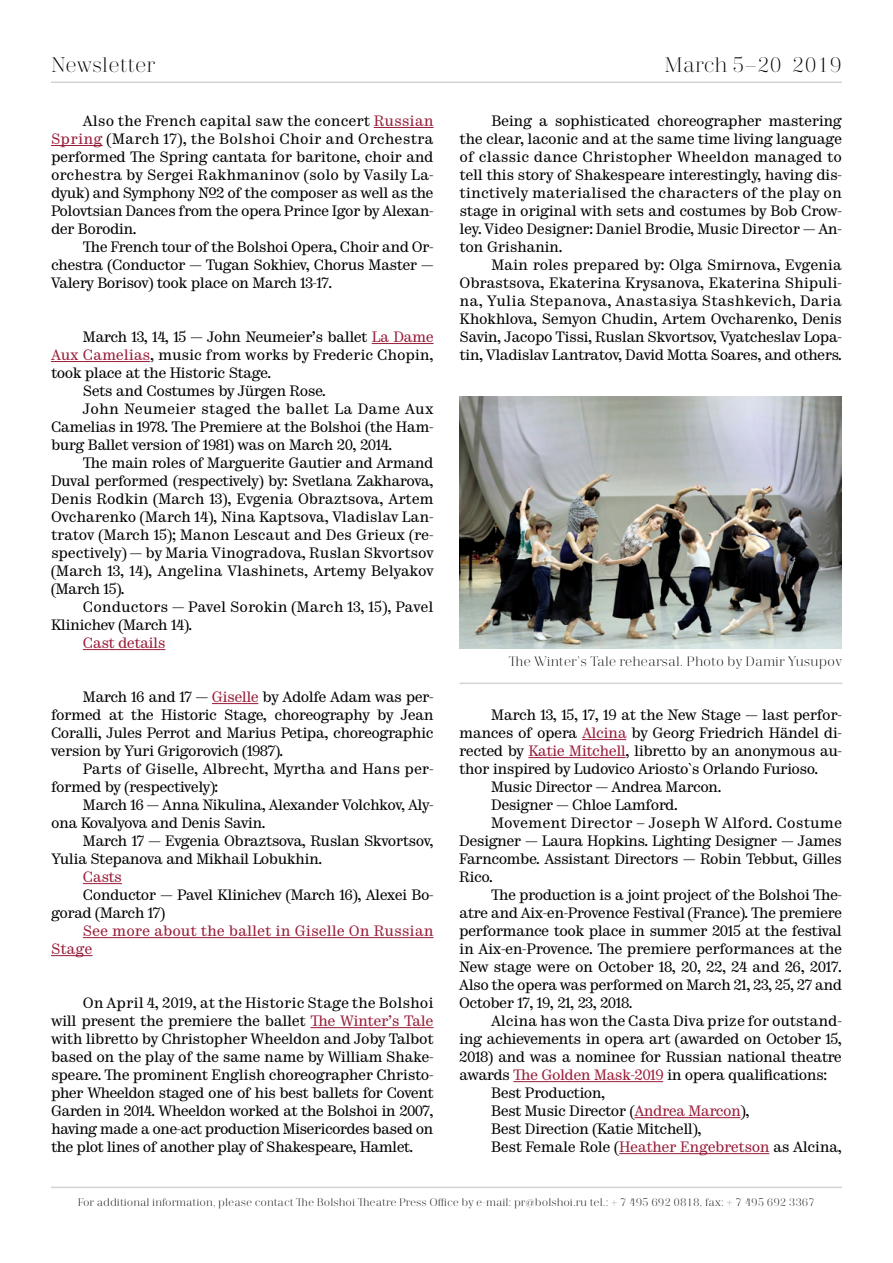
<style>
.page{position:relative;width:893px;height:1263px;background:#fff}
.page>*{position:absolute;margin:0;border:0;box-sizing:border-box;transform-origin:0 0}
.t1{font:300 21px "Trivia Serif";color:#000}
.t2{font:15px/18px "Trivia Serif 10 Demo";letter-spacing:-.035em;color:#000;text-align:justify}
.t3{font:15px/18px "Trivia Serif 10 Demo";letter-spacing:-.01em;color:#000}
.t4{font:15px "Trivia Serif 10 Demo";letter-spacing:.01em;color:#000}
.t5{font:15px/18px "Trivia Serif 10 Demo";color:#981d39}
.t6{font:15px "Trivia Serif 10 Demo";color:#000}
.t7{font:15px "Trivia Serif 10 Demo";letter-spacing:-.035em;color:#981d39}
.t8{font:300 13.5px "Trivia Serif";color:#000}
.t9{font:300 10.95px "Trivia Serif";color:#000}
.s1{color:#981d39}
</style>
<div class="page">
<hr style="left:51px;top:81px;width:791px;height:2px;background:#d1d3d4">
<hr style="left:51px;top:1187px;width:791px;height:1px;background:#d1d3d4">
<hr style="left:374px;top:127px;width:60px;height:1px;background:#981d39">
<hr style="left:51px;top:145px;width:52px;height:1px;background:#981d39">
<hr style="left:372px;top:343px;width:62px;height:1px;background:#981d39">
<hr style="left:51px;top:361px;width:99px;height:1px;background:#981d39">
<hr style="left:83px;top:649px;width:82px;height:1px;background:#981d39">
<hr style="left:212px;top:703px;width:46px;height:1px;background:#981d39">
<hr style="left:83px;top:883px;width:39px;height:1px;background:#981d39">
<hr style="left:83px;top:937px;width:351px;height:1px;background:#981d39">
<hr style="left:51px;top:955px;width:42px;height:1px;background:#981d39">
<hr style="left:310px;top:1027px;width:124px;height:1px;background:#981d39">
<img style="left:460px;top:396px;width:382px;height:252px">
<hr style="left:460px;top:683px;width:382px;height:1px;background:#d1d3d4">
<hr style="left:582px;top:739px;width:44px;height:1px;background:#981d39">
<hr style="left:528px;top:757px;width:98px;height:1px;background:#981d39">
<hr style="left:513px;top:1081px;width:150px;height:1px;background:#981d39">
<hr style="left:634px;top:1117px;width:106px;height:1px;background:#981d39">
<hr style="left:619px;top:1153px;width:150px;height:1px;background:#981d39">
<h1 class="t1" style="left:51px;top:54px;width:106px">Newsletter</h1>
<h1 class="t1" style="left:665px;top:54px;width:179px">March 5–20 2019</h1>
<p class="t2" style="left:51px;top:113px;width:384px;text-indent:32px">Also the French capital saw the concert <span class="s1">Russian Spring</span> (March 17), the Bolshoi Choir and Orchestra performed The Spring cantata for baritone, choir and orchestra by Sergei Rakhmaninov (solo by Vasily La&shy;dyuk) and Symphony №2 of the composer as well as the Polovtsian Dances from the opera Prince Igor by Alexan&shy;der Borodin.</p>
<p class="t2" style="left:51px;top:239px;width:384px;text-indent:32px">The French tour of the Bolshoi Opera, Choir and Or&shy;chestra (Conductor — Tugan Sokhiev, Chorus Master — Valery Borisov) took place on March 13-17.</p>
<p class="t2" style="left:83px;top:329px;width:352px">March 13, 14, 15 — John Neumeier’s ballet <span class="s1">La Dame</span></p>
<p class="t3" style="left:51px;top:347px;width:384px"><span class="s1">Aux Camelias</span>, music from works by Frederic Chopin,</p>
<p class="t2" style="left:51px;top:365px;width:222px">took place at the Historic Stage.</p>
<p class="t2" style="left:83px;top:383px;width:244px">Sets and Costumes by Jürgen Rose.</p>
<p class="t4" style="left:83px;top:400px;width:352px">John Neumeier staged the ballet La Dame Aux</p>
<p class="t2" style="left:51px;top:419px;width:384px">Camelias in 1978. The Premiere at the Bolshoi (the Ham-</p>
<p class="t2" style="left:51px;top:437px;width:343px">burg Ballet version of 1981) was on March 20, 2014.</p>
<p class="t2" style="left:83px;top:455px;width:352px">The main roles of Marguerite Gautier and Armand</p>
<p class="t2" style="left:51px;top:473px;width:384px">Duval performed (respectively) by: Svetlana Zakharova,</p>
<p class="t3" style="left:51px;top:491px;width:384px">Denis Rodkin (March 13), Evgenia Obraztsova, Artem</p>
<p class="t3" style="left:51px;top:509px;width:384px">Ovcharenko (March 14), Nina Kaptsova, Vladislav Lan-</p>
<p class="t3" style="left:51px;top:527px;width:384px">tratov (March 15); Manon Lescaut and Des Grieux (re-</p>
<p class="t3" style="left:51px;top:545px;width:384px">spectively) — by Maria Vinogradova, Ruslan Skvortsov</p>
<p class="t3" style="left:51px;top:563px;width:384px">(March 13, 14), Angelina Vlashinets, Artemy Belyakov</p>
<p class="t2" style="left:51px;top:581px;width:75px">(March 15).</p>
<p class="t6" style="left:83px;top:598px;width:352px">Conductors — Pavel Sorokin (March 13, 15), Pavel</p>
<p class="t2" style="left:51px;top:617px;width:143px">Klinichev (March 14).</p>
<p class="t7" style="left:83px;top:634px;width:84px">Cast details</p>
<p class="t2" style="left:51px;top:689px;width:384px;text-indent:32px">March 16 and 17 — <span class="s1">Giselle</span> by Adolfe Adam was per&shy;formed at the Historic Stage, choreography by Jean Coralli, Jules Perrot and Marius Petipa, choreographic version by Yuri Grigorovich (1987).</p>
<p class="t3" style="left:51px;top:761px;width:384px;text-indent:32px">Parts of Giselle, Albrecht, Myrtha and Hans per&shy;formed by (respectively):</p>
<p class="t2" style="left:51px;top:797px;width:384px;text-indent:32px">March 16 — Anna Nikulina, Alexander Volchkov, Aly&shy;ona Kovalyova and Denis Savin.</p>
<p class="t2" style="left:51px;top:833px;width:384px;text-indent:32px">March 17 — Evgenia Obraztsova, Ruslan Skvortsov,<br>Yulia Stepanova and Mikhail Lobukhin.</p>
<p class="t5" style="left:83px;top:869px;width:41px">Casts</p>
<p class="t2" style="left:51px;top:887px;width:384px;text-indent:32px">Conductor — Pavel Klinichev (March 16), Alexei Bo&shy;gorad (March 17)</p>
<p class="t5" style="left:51px;top:923px;width:384px;text-indent:32px">See more about the ballet in Giselle On Russian<br>Stage</p>
<p class="t2" style="left:51px;top:995px;width:384px;text-indent:32px">On April 4, 2019, at the Historic Stage the Bolshoi will present the premiere the ballet <span class="s1">The Winter’s Tale </span>with libretto by Christopher Wheeldon and Joby Talbot based on the play of the same name by William Shake&shy;speare. The prominent English choreographer Christo&shy;pher Wheeldon staged one of his best ballets for Covent Garden in 2014. Wheeldon worked at the Bolshoi in 2007, having made a one-act production Misericordes based on the plot lines of another play of Shakespeare, Hamlet.</p>
<p class="t2" style="left:460px;top:113px;width:384px;text-indent:32px">Being a sophisticated choreographer mastering the clear, laconic and at the same time living language of classic dance Christopher Wheeldon managed to tell this story of Shakespeare interestingly, having dis&shy;tinctively materialised the characters of the play on stage in original with sets and costumes by Bob Crow&shy;ley. Video Designer: Daniel Brodie, Music Director — An&shy;ton Grishanin.</p>
<p class="t2" style="left:460px;top:257px;width:384px;text-indent:32px">Main roles prepared by: Olga Smirnova, Evgenia Obrastsova, Ekaterina Krysanova, Ekaterina Shipuli&shy;na, Yulia Stepanova, Anastasiya Stashkevich, Daria Khokhlova, Semyon Chudin, Artem Ovcharenko, Denis Savin, Jacopo Tissi, Ruslan Skvortsov, Vyatcheslav Lopa&shy;tin, Vladislav Lantratov, David Motta Soares, and others.</p>
<p class="t8" style="left:509px;top:654px;width:335px">The Winter’s Tale rehearsal. Photo by Damir Yusupov</p>
<p class="t2" style="left:491px;top:707px;width:352px">March 13, 15, 17, 19 at the New Stage — last perfor-</p>
<p class="t2" style="left:459px;top:725px;width:384px">mances of opera <span class="s1">Alcina</span> by Georg Friedrich Händel di-</p>
<p class="t2" style="left:459px;top:743px;width:384px">rected by <span class="s1">Katie Mitchell</span>, libretto by an anonymous au-</p>
<p class="t2" style="left:459px;top:761px;width:360px">thor inspired by Ludovico Ariosto`s Orlando Furioso.</p>
<p class="t2" style="left:491px;top:779px;width:232px">Music Director — Andrea Marcon.</p>
<p class="t2" style="left:491px;top:797px;width:188px">Designer — Chloe Lamford.</p>
<p class="t4" style="left:491px;top:814px;width:352px">Movement Director – Joseph W Alford. Costume</p>
<p class="t2" style="left:459px;top:833px;width:384px">Designer — Laura Hopkins. Lighting Designer — James</p>
<p class="t2" style="left:459px;top:851px;width:384px">Farncombe. Assistant Directors — Robin Tebbut, Gilles</p>
<p class="t2" style="left:459px;top:869px;width:35px">Rico.</p>
<p class="t2" style="left:491px;top:887px;width:352px">The production is a joint project of the Bolshoi The-</p>
<p class="t2" style="left:459px;top:905px;width:384px">atre and Aix-en-Provence Festival (France). The premiere</p>
<p class="t2" style="left:459px;top:923px;width:384px">performance took place in summer 2015 at the festival</p>
<p class="t2" style="left:459px;top:941px;width:384px">in Aix-en-Provence. The premiere performances at the</p>
<p class="t2" style="left:459px;top:959px;width:384px">New stage were on October 18, 20, 22, 24 and 26, 2017.</p>
<p class="t2" style="left:459px;top:977px;width:384px">Also the opera was performed on March 21, 23, 25, 27 and</p>
<p class="t2" style="left:459px;top:995px;width:175px">October 17, 19, 21, 23, 2018.</p>
<p class="t3" style="left:491px;top:1013px;width:352px">Alcina has won the Casta Diva prize for outstand-</p>
<p class="t2" style="left:459px;top:1031px;width:384px">ing achievements in opera art (awarded on October 15,</p>
<p class="t2" style="left:459px;top:1049px;width:384px">2018) and was a nominee for Russian national theatre</p>
<p class="t2" style="left:459px;top:1067px;width:369px">awards <span class="s1">The Golden Mask-2019</span> in opera qualifications:</p>
<p class="t2" style="left:491px;top:1085px;width:116px">Best Production,</p>
<p class="t2" style="left:491px;top:1103px;width:260px">Best Music Director (<span class="s1">Andrea Marcon</span>),</p>
<p class="t2" style="left:491px;top:1121px;width:212px">Best Direction (Katie Mitchell),</p>
<p class="t2" style="left:491px;top:1139px;width:352px">Best Female Role (<span class="s1">Heather Engebretson</span> as Alcina,</p>
<p class="t9" style="left:78px;top:1196px;width:739px">For additional information, please contact The Bolshoi Theatre Press Office by e-mail: pr@bolshoi.ru tel.: + 7 495 692 0818, fax: + 7 495 692 3367</p>
</div>
